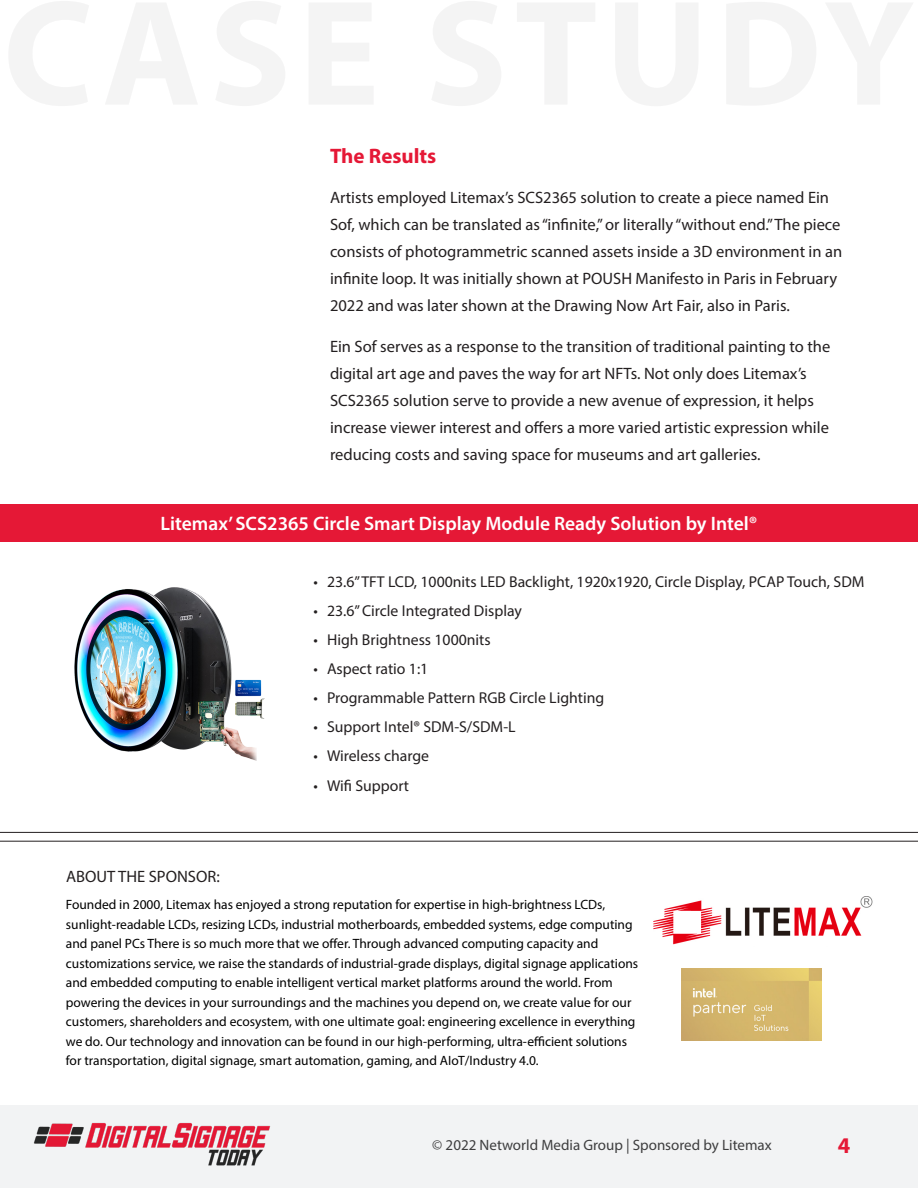
<style>
.page{position:relative;width:918px;height:1188px;background:#fff}
.page>*{position:absolute;margin:0;border:0;box-sizing:border-box;transform-origin:0 0}
.t1{font:700 22.5px "Myriad Pro";color:#e51836}
.Subhead{font:700 21px "Myriad Pro";color:#e51836}
.t2{font:600 19.5px "Myriad Pro";color:#fff}
.t3{font:16.5px/27px "Myriad Pro";color:#231f20}
.t4{font:15.75px "Myriad Pro";color:#231f20}
.t5{font:15px "Myriad Pro";color:#3e3e3f}
.t6{font:13.5px/19.5px "Myriad Pro";color:#000}
</style>
<div class="page">
<div style="left:0;top:1106px;width:918px;height:82px;background:#f2f3f4"></div>
<img style="left:33px;top:1123px;width:238px;height:43px">
<img style="left:74px;top:587px;width:191px;height:174px">
<hr style="left:0;top:841px;width:918px;height:1px;background:#231f20">
<hr style="left:0;top:832px;width:918px;height:1px;background:#231f20">
<img style="left:681px;top:968px;width:141px;height:72px">
<img style="left:653px;top:896px;width:220px;height:49px">
<div style="left:0;top:504px;width:918px;height:38px;background:#e51836"></div>
<p class="Subhead" style="left:330px;top:142px;width:108px">The Results</p>
<p class="t3" style="left:330px;top:184px;width:514px">Artists employed Litemax’s SCS2365 solution to create a piece named Ein Sof, which can be translated as “infinite,” or literally “without end.” The piece consists of photogrammetric scanned assets inside a 3D environment in an infinite loop. It was initially shown at POUSH Manifesto in Paris in February 2022 and was later shown at the Drawing Now Art Fair, also in Paris.</p>
<p class="t3" style="left:330px;top:332px;width:502px">Ein Sof serves as a response to the transition of traditional painting to the digital art age and paves the way for art NFTs. Not only does Litemax’s SCS2365 solution serve to provide a new avenue of expression, it helps increase viewer interest and offers a more varied artistic expression while reducing costs and saving space for museums and art galleries.</p>
<p class="t2" style="left:161px;top:511px;width:598px">Litemax’ SCS2365 Circle Smart Display Module Ready Solution by Intel®</p>
<p class="t3" style="left:66px;top:862px;width:155px">ABOUT THE SPONSOR:</p>
<p class="t4" style="left:314px;top:572px;width:553px">• 23.6” TFT LCD, 1000nits LED Backlight, 1920x1920, Circle Display, PCAP Touch, SDM</p>
<p class="t4" style="left:314px;top:601px;width:210px">• 23.6” Circle Integrated Display</p>
<p class="t4" style="left:314px;top:630px;width:179px">• High Brightness 1000nits</p>
<p class="t4" style="left:314px;top:659px;width:116px">• Aspect ratio 1:1</p>
<p class="t4" style="left:314px;top:688px;width:292px">• Programmable Pattern RGB Circle Lighting</p>
<p class="t4" style="left:314px;top:717px;width:204px">• Support Intel® SDM-S/SDM-L</p>
<p class="t4" style="left:314px;top:746px;width:117px">• Wireless charge</p>
<p class="t4" style="left:314px;top:776px;width:97px">• Wifi Support</p>
<p class="t6" style="left:66px;top:895px;width:574px">Founded in 2000, Litemax has enjoyed a strong reputation for expertise in high-brightness LCDs, sunlight-readable LCDs, resizing LCDs, industrial motherboards, embedded systems, edge computing and panel PCs There is so much more that we offer. Through advanced computing capacity and customizations service, we raise the standards of industrial-grade displays, digital signage applications and embedded computing to enable intelligent vertical market platforms around the world. From powering the devices in your surroundings and the machines you depend on, we create value for our customers, shareholders and ecosystem, with one ultimate goal: engineering excellence in everything we do. Our technology and innovation can be found in our high-performing, ultra-efficient solutions for transportation, digital signage, smart automation, gaming, and AIoT/Industry 4.0.</p>
<p class="t5" style="left:432px;top:1136px;width:341px">© 2022 Networld Media Group | Sponsored by Litemax</p>
<h1 class="t1" style="left:838px;top:1131px;width:14px">4</h1>
</div>
